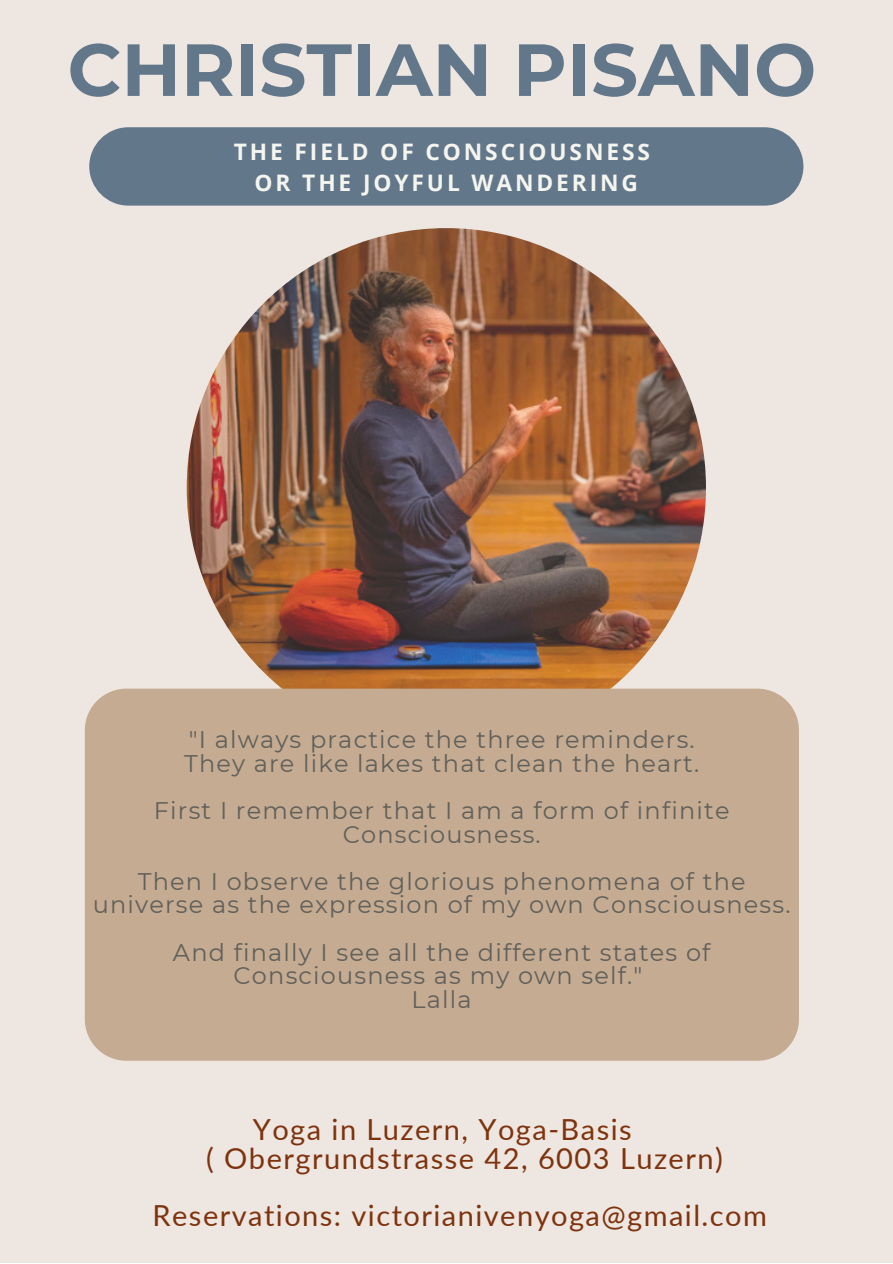
<style>
.page{position:relative;width:893px;height:1264px;background:#fff}
.page>*{position:absolute;margin:0;border:0;box-sizing:border-box;transform-origin:0 0}
.t1{font:700 73.65px "Montserrat";color:#62778a}
.t2{font:28.95px "Lato";letter-spacing:.05em;color:#7e330e}
.t3{font:24px/23.5px "Montserrat";letter-spacing:.05em;color:#61605a;text-align:center}
.t4{font:700 22.8px "Open Sans";letter-spacing:.13em;color:#f5f5ef}
</style>
<div class="page">
<div style="left:0;top:0;width:892px;height:1262px;background:#eee6e0"></div>
<div style="left:89px;top:127px;width:714px;height:79px;background:#62778a;border-radius:39px"></div>
<img style="left:187px;top:228px;width:519px;height:519px;border-radius:50%">
<div style="left:85px;top:688px;width:713px;height:372px;background:#c4ab92"></div>
<p class="t1" style="left:67px;top:25px;width:750px">CHRISTIAN PISANO</p>
<p class="t4" style="left:234px;top:135px;width:418px">THE FIELD OF CONSCIOUSNESS</p>
<p class="t4" style="left:254px;top:167px;width:385px">OR THE JOYFUL WANDERING</p>
<p class="t3" style="left:189px;top:727px;width:507px">"I always practice the three reminders.</p>
<p class="t3" style="left:184px;top:751px;width:516px">They are like lakes that clean the heart.</p>
<p class="t3" style="left:154px;top:798px;width:577px">First I remember that I am a form of infinite<br>Consciousness.</p>
<p class="t3" style="left:93px;top:869px;width:699px">Then I observe the glorious phenomena of the universe as the expression of my own Consciousness.</p>
<p class="t3" style="left:173px;top:940px;width:539px">And finally I see all the different states of<br>Consciousness as my own self."</p>
<p class="t3" style="left:411px;top:987px;width:62px">Lalla</p>
<p class="t2" style="left:253px;top:1111px;width:380px">Yoga in Luzern, Yoga-Basis</p>
<p class="t2" style="left:206px;top:1139px;width:518px">( Obergrundstrasse 42, 6003 Luzern)</p>
<p class="t2" style="left:152px;top:1197px;width:616px">Reservations: victorianivenyoga@gmail.com</p>
</div>
